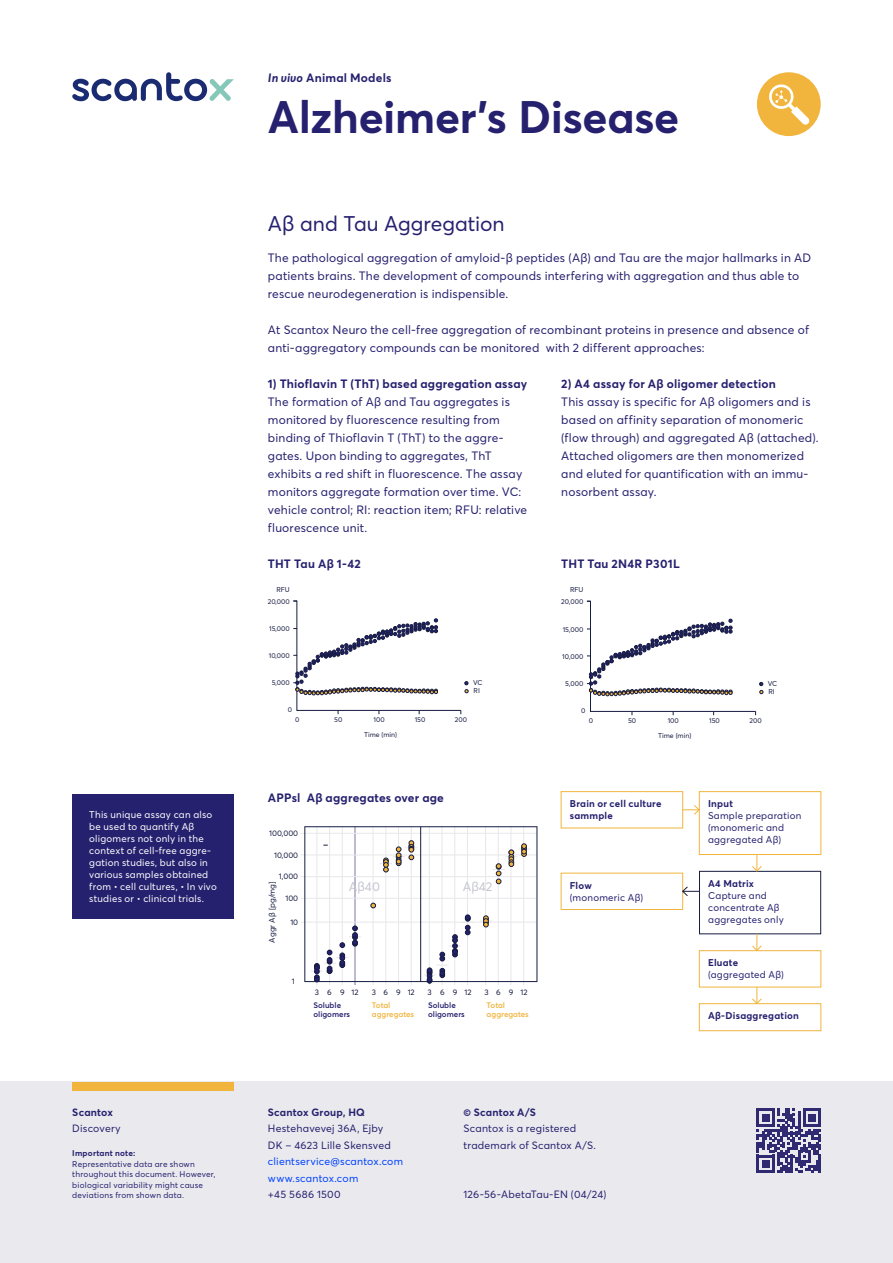
<style>
.page{position:relative;width:893px;height:1263px;background:#fff}
.page>*{position:absolute;margin:0;border:0;box-sizing:border-box;transform-origin:0 0}
.t1{font:700 45px "Averta Std";letter-spacing:-.005em;color:#26216f}
.t2{font:21px "Averta Std";color:#26216f}
.t3{font:12.75px "Averta Std";color:#c5c6d0}
.t4{font:12px/18px "Averta Std";letter-spacing:.015em;color:#26216f}
.t5{font:700 12px "Averta Std";letter-spacing:.015em;color:#26216f}
.t6{font:10.5px/16.5px "Averta Std";letter-spacing:.02em;color:#26216f}
.t7{font:10.5px/16.5px "Averta Std";letter-spacing:.02em;color:#0041ff}
.t8{font:700 10.5px "Averta Std";letter-spacing:.02em;color:#26216f}
.t9{font:9.75px/12px "Averta Std";letter-spacing:.025em;color:#fff}
.t10{font:9.75px/12px "Averta Std";letter-spacing:.025em;color:#26216f}
.t11{font:700 9.75px/12px "Averta Std";letter-spacing:.025em;color:#26216f}
.t12{font:8.25px/10.5px "Averta Std";letter-spacing:.025em;color:#26216f}
.t13{font:700 8.25px "Averta Std";letter-spacing:.025em;color:#26216f}
.t14{font:7.95px "Averta Std";color:#161c41}
.t15{font:600 7.95px/9.6px "Averta Std";color:#26216f}
.t16{font:600 7.95px/9.6px "Averta Std";color:#f1b53d}
.t17{font:6.9px/7.9px "Averta Std";color:#161c41}
.s1{font-style:italic}
</style>
<div class="page">
<div style="left:0;top:1082px;width:893px;height:181px;background:#eaeaee"></div>
<div style="left:72px;top:1082px;width:162px;height:8px;background:#f1b53d"></div>
<svg style="left:757px;top:1108px;width:64px;height:65px"></svg>
<svg style="left:72px;top:72px;width:162px;height:29px"></svg>
<div style="left:757px;top:72px;width:64px;height:64px;background:#f1b53d;border-radius:50%"></div>
<svg style="left:769px;top:84px;width:41px;height:41px"></svg>
<div style="left:72px;top:794px;width:162px;height:125px;background:#26216f"></div>
<svg style="left:561px;top:791px;width:260px;height:119px"></svg>
<svg style="left:699px;top:934px;width:122px;height:97px"></svg>
<svg style="left:293px;top:600px;width:175px;height:114px"></svg>
<svg style="left:587px;top:601px;width:176px;height:114px"></svg>
<hr style="left:317px;top:827px;width:1px;height:158px;background:#e8e7ea">
<hr style="left:329px;top:827px;width:1px;height:158px;background:#e8e7ea">
<hr style="left:342px;top:827px;width:1px;height:158px;background:#e8e7ea">
<hr style="left:355px;top:827px;width:1px;height:158px;background:#e8e7ea">
<hr style="left:373px;top:827px;width:1px;height:158px;background:#e8e7ea">
<hr style="left:386px;top:827px;width:1px;height:158px;background:#e8e7ea">
<hr style="left:398px;top:827px;width:1px;height:158px;background:#e8e7ea">
<hr style="left:411px;top:827px;width:1px;height:158px;background:#e8e7ea">
<hr style="left:429px;top:827px;width:1px;height:158px;background:#e8e7ea">
<hr style="left:442px;top:827px;width:1px;height:158px;background:#e8e7ea">
<hr style="left:454px;top:827px;width:1px;height:158px;background:#e8e7ea">
<hr style="left:467px;top:827px;width:1px;height:158px;background:#e8e7ea">
<hr style="left:485px;top:827px;width:1px;height:158px;background:#e8e7ea">
<hr style="left:498px;top:827px;width:1px;height:158px;background:#e8e7ea">
<hr style="left:511px;top:827px;width:1px;height:158px;background:#e8e7ea">
<hr style="left:523px;top:827px;width:1px;height:158px;background:#e8e7ea">
<hr style="left:300px;top:922px;width:237px;height:1px;background:#e8e7ea">
<hr style="left:300px;top:898px;width:237px;height:1px;background:#e8e7ea">
<hr style="left:300px;top:876px;width:237px;height:1px;background:#e8e7ea">
<hr style="left:300px;top:855px;width:237px;height:1px;background:#e8e7ea">
<hr style="left:300px;top:833px;width:237px;height:1px;background:#e8e7ea">
<hr style="left:305px;top:826px;width:232px;height:1px;background:#161c41">
<hr style="left:537px;top:898px;width:1px;height:84px;background:#161c41">
<hr style="left:537px;top:826px;width:1px;height:72px;background:#161c41">
<hr style="left:305px;top:981px;width:232px;height:1px;background:#161c41">
<hr style="left:305px;top:898px;width:1px;height:84px;background:#161c41">
<hr style="left:305px;top:826px;width:1px;height:72px;background:#161c41">
<svg style="left:493px;top:843px;width:37px;height:41px"></svg>
<svg style="left:480px;top:916px;width:12px;height:11px"></svg>
<svg style="left:424px;top:915px;width:50px;height:68px"></svg>
<svg style="left:380px;top:840px;width:37px;height:32px"></svg>
<svg style="left:371px;top:903px;width:5px;height:5px"></svg>
<svg style="left:311px;top:926px;width:50px;height:56px"></svg>
<hr style="left:420px;top:827px;width:1px;height:155px;background:#161c41">
<p class="t9" style="left:89px;top:809px;width:129px">This unique assay can also be used to quantify Aβ oligomers not only in the context of cell-free aggre&shy;gation studies, but also in various samples obtained from • cell cultures, • In vivo studies or • clinical trials.</p>
<p class="t8" style="left:72px;top:1108px;width:42px">Scantox</p>
<p class="t6" style="left:72px;top:1121px;width:50px">Discovery</p>
<p class="t13" style="left:72px;top:1150px;width:65px">Important note:</p>
<p class="t12" style="left:72px;top:1159px;width:145px">Representative data are shown throughout this document. However, biological variability might cause deviations from shown data.</p>
<p class="t5" style="left:268px;top:73px;width:125px"><span class="s1">In vivo</span> Animal Models</p>
<h1 class="t1" style="left:268px;top:98px;width:413px">Alzheimer’s Disease</h1>
<h2 class="t2" style="left:268px;top:215px;width:238px">Aβ and Tau Aggregation</h2>
<p class="t4" style="left:268px;top:250px;width:545px">The pathological aggregation of amyloid-β peptides (Aβ) and Tau are the major hallmarks in AD patients brains. The development of compounds interfering with aggregation and thus able to rescue neurodegeneration is indispensible.</p>
<p class="t4" style="left:268px;top:322px;width:543px">At Scantox Neuro the cell-free aggregation of recombinant proteins in presence and absence of anti-aggregatory compounds can be monitored with 2 different approaches:</p>
<p class="t5" style="left:268px;top:379px;width:261px">1) Thioflavin T (ThT) based aggregation assay</p>
<p class="t4" style="left:268px;top:394px;width:261px">The formation of Aβ and Tau aggregates is monitored by fluorescence resulting from binding of Thioflavin T (ThT) to the aggre&shy;gates. Upon binding to aggregates, ThT exhibits a red shift in fluorescence. The assay monitors aggregate formation over time. VC: vehicle control; RI: reaction item; RFU: relative fluorescence unit.</p>
<p class="t5" style="left:561px;top:379px;width:216px">2) A4 assay for Aβ oligomer detection</p>
<p class="t4" style="left:561px;top:394px;width:259px">This assay is specific for Aβ oligomers and is based on affinity separation of monomeric (flow through) and aggregated Aβ (attached).<br>Attached oligomers are then monomerized and eluted for quantification with an immu&shy;nosorbent assay.</p>
<p class="t5" style="left:268px;top:559px;width:95px">THT Tau Aβ 1-42</p>
<p class="t5" style="left:561px;top:559px;width:120px">THT Tau 2N4R P301L</p>
<p class="t17" style="left:268px;top:598px;width:23px">20,000</p>
<p class="t17" style="left:277px;top:586px;width:15px">RFU</p>
<p class="t17" style="left:570px;top:586px;width:15px">RFU</p>
<p class="t17" style="left:561px;top:598px;width:24px">20,000</p>
<p class="t17" style="left:269px;top:625px;width:22px">15,000</p>
<p class="t17" style="left:269px;top:652px;width:22px">10,000</p>
<p class="t17" style="left:272px;top:679px;width:19px">5,000</p>
<p class="t17" style="left:288px;top:706px;width:6px">0</p>
<p class="t17" style="left:473px;top:679px;width:11px">VC<br>RI</p>
<p class="t17" style="left:563px;top:625px;width:22px">15,000</p>
<p class="t17" style="left:562px;top:653px;width:23px">10,000</p>
<p class="t17" style="left:565px;top:680px;width:20px">5,000</p>
<p class="t17" style="left:581px;top:707px;width:6px">0</p>
<p class="t17" style="left:768px;top:680px;width:11px">VC<br>RI</p>
<p class="t17" style="left:295px;top:716px;width:6px">0</p>
<p class="t17" style="left:334px;top:716px;width:10px">50</p>
<p class="t17" style="left:374px;top:716px;width:13px">100</p>
<p class="t17" style="left:415px;top:716px;width:12px">150</p>
<p class="t17" style="left:455px;top:716px;width:14px">200</p>
<p class="t17" style="left:364px;top:731px;width:34px">Time (min)</p>
<p class="t5" style="left:268px;top:793px;width:178px">APPsl Aβ aggregates over age</p>
<p class="t14" style="left:269px;top:830px;width:31px">100,000</p>
<p class="t14" style="left:274px;top:852px;width:26px">10,000</p>
<p class="t14" style="left:279px;top:873px;width:21px">1,000</p>
<p class="t14" style="left:285px;top:895px;width:14px">100</p>
<p class="t14" style="left:290px;top:918px;width:9px">10</p>
<p class="t14" style="left:269px;top:942px;width:63px;rotate:-90deg">Aggr Aβ [pg/mg]</p>
<p class="t14" style="left:292px;top:978px;width:4px">1</p>
<p class="t3" style="left:349px;top:881px;width:33px">Aβ40</p>
<p class="t3" style="left:463px;top:881px;width:31px">Aβ42</p>
<p class="t14" style="left:315px;top:989px;width:45px">36912</p>
<p class="t14" style="left:372px;top:989px;width:44px">36 912</p>
<p class="t14" style="left:427px;top:989px;width:45px">36912</p>
<p class="t14" style="left:485px;top:989px;width:44px">36 912</p>
<p class="t15" style="left:313px;top:1001px;width:38px">Soluble oligomers</p>
<p class="t16" style="left:372px;top:1001px;width:44px">Total aggregates</p>
<p class="t15" style="left:428px;top:1001px;width:38px">Soluble oligomers</p>
<p class="t16" style="left:487px;top:1001px;width:44px">Total aggregates</p>
<p class="t17" style="left:589px;top:717px;width:6px">0</p>
<p class="t17" style="left:628px;top:717px;width:10px">50</p>
<p class="t17" style="left:668px;top:717px;width:13px">100</p>
<p class="t17" style="left:709px;top:717px;width:12px">150</p>
<p class="t17" style="left:749px;top:717px;width:14px">200</p>
<p class="t17" style="left:658px;top:732px;width:35px">Time (min)</p>
<p class="t11" style="left:570px;top:798px;width:93px">Brain or cell culture sammple</p>
<p class="t11" style="left:570px;top:880px;width:24px">Flow</p>
<p class="t10" style="left:570px;top:892px;width:75px">(monomeric Aβ)</p>
<p class="t11" style="left:708px;top:798px;width:26px">Input</p>
<p class="t10" style="left:708px;top:810px;width:95px">Sample preparation (monomeric and aggregated Aβ)</p>
<p class="t11" style="left:708px;top:878px;width:47px">A4 Matrix</p>
<p class="t10" style="left:708px;top:890px;width:77px">Capture and concentrate Aβ aggregates only</p>
<p class="t11" style="left:708px;top:957px;width:32px">Eluate</p>
<p class="t10" style="left:708px;top:969px;width:77px">(aggregated Aβ)</p>
<p class="t11" style="left:708px;top:1010px;width:92px">Aβ-Disaggregation</p>
<p class="t8" style="left:268px;top:1108px;width:99px">Scantox Group, HQ</p>
<p class="t6" style="left:268px;top:1121px;width:124px">Hestehavevej 36A, Ejby<br>DK – 4623 Lille Skensved</p>
<p class="t7" style="left:268px;top:1154px;width:137px">clientservice@scantox.com www.scantox.com</p>
<p class="t6" style="left:268px;top:1187px;width:74px">+45 5686 1500</p>
<p class="t8" style="left:463px;top:1107px;width:74px">© Scantox A/S</p>
<p class="t6" style="left:463px;top:1121px;width:134px">Scantox is a registered trademark of Scantox A/S.</p>
<p class="t6" style="left:463px;top:1187px;width:144px">126-56-AbetaTau-EN (04/24)</p>
</div>
